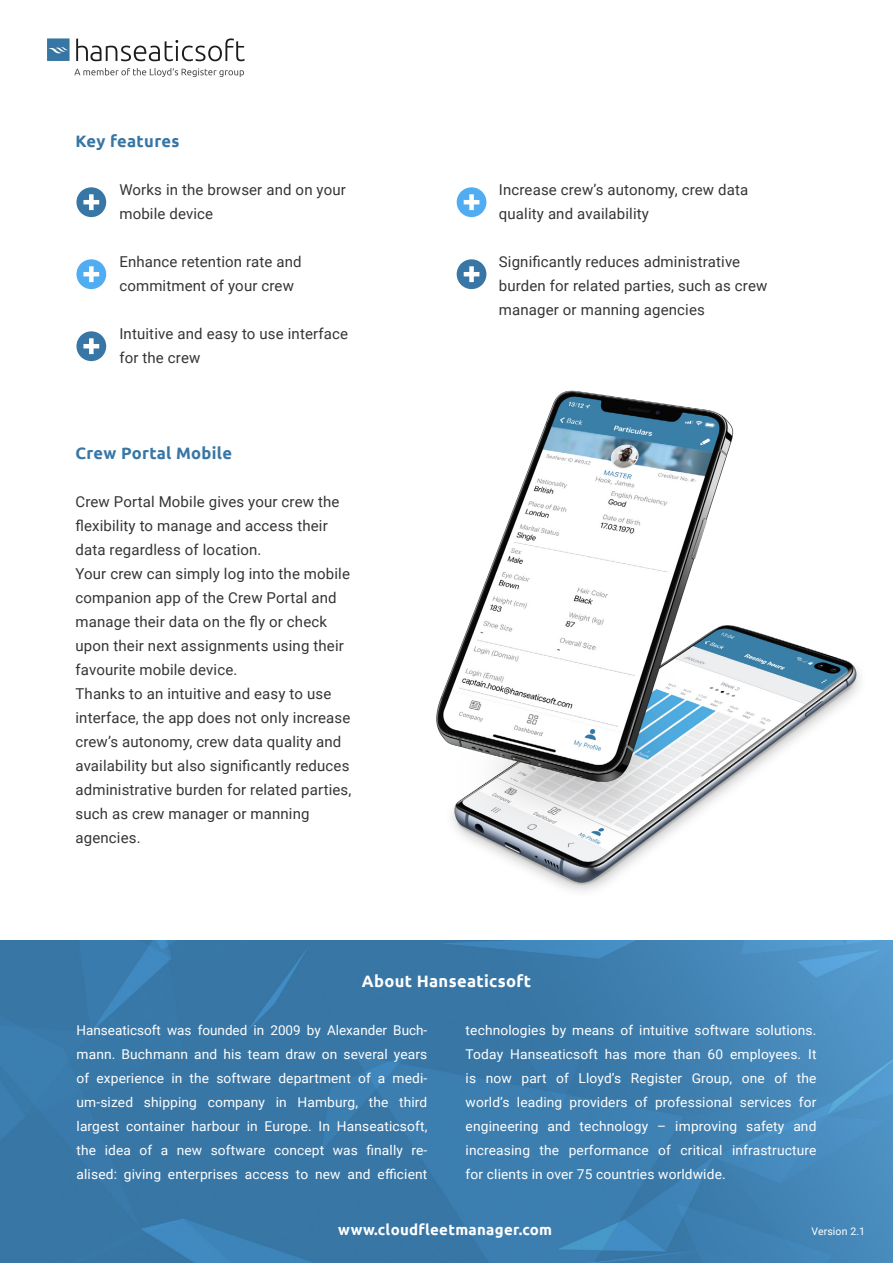
<style>
.page{position:relative;width:893px;height:1263px;background:#fff}
.page>*{position:absolute;margin:0;border:0;box-sizing:border-box;transform-origin:0 0}
.t1{font:700 16.5px "Ubuntu";letter-spacing:.02em;color:#3776a5}
.t2{font:700 16.5px "Ubuntu";letter-spacing:.02em;color:#fff}
.t3{font:15px/24px "Roboto";letter-spacing:.01em;color:#343534}
.t4{font:700 15px "Ubuntu";letter-spacing:.02em;color:#fff}
.t5{font:13.5px/24px "Roboto";letter-spacing:.01em;color:#fff;text-align:justify}
.t6{font:10.5px "Roboto";letter-spacing:.01em;color:#fff}
</style>
<div class="page">
<img style="left:0;top:941px;width:893px;height:322px">
<svg style="left:74px;top:68px;width:170px;height:9px"></svg>
<div style="left:47px;top:38px;width:23px;height:23px;background:#3776a4"></div>
<svg style="left:48px;top:47px;width:20px;height:7px"></svg>
<svg style="left:76px;top:38px;width:169px;height:23px"></svg>
<img style="left:436px;top:390px;width:424px;height:501px">
<svg style="left:76px;top:187px;width:30px;height:30px"></svg>
<svg style="left:76px;top:331px;width:30px;height:30px"></svg>
<svg style="left:457px;top:259px;width:29px;height:30px"></svg>
<svg style="left:457px;top:187px;width:29px;height:30px"></svg>
<svg style="left:76px;top:259px;width:30px;height:30px"></svg>
<p class="t1" style="left:75px;top:131px;width:105px">Key features</p>
<p class="t3" style="left:119px;top:177px;width:228px">Works in the browser and on your mobile device</p>
<p class="t3" style="left:119px;top:249px;width:184px">Enhance retention rate and commitment of your crew</p>
<p class="t3" style="left:119px;top:321px;width:230px">Intuitive and easy to use interface for the crew</p>
<p class="t1" style="left:75px;top:443px;width:158px">Crew Portal Mobile</p>
<p class="t3" style="left:75px;top:489px;width:277px">Crew Portal Mobile gives your crew the flexibility to manage and access their data regardless of location.<br>Your crew can simply log into the mobile companion app of the Crew Portal and manage their data on the fly or check upon their next assignments using their favourite mobile device.<br>Thanks to an intuitive and easy to use interface, the app does not only increase crew’s autonomy, crew data quality and availability but also significantly reduces administrative burden for related parties, such as crew manager or manning agencies.</p>
<p class="t3" style="left:499px;top:177px;width:251px">Increase crew’s autonomy, crew data quality and availability</p>
<p class="t3" style="left:499px;top:249px;width:270px">Significantly reduces administrative burden for related parties, such as crew manager or manning agencies</p>
<p class="t2" style="left:362px;top:971px;width:171px">About Hanseaticsoft</p>
<p class="t5" style="left:77px;top:1018px;width:352px">Hanseaticsoft was founded in 2009 by Alexander Buch&shy;mann. Buchmann and his team draw on several years of experience in the software department of a medi&shy;um-sized shipping company in Hamburg, the third largest container harbour in Europe. In Hanseaticsoft, the idea of a new software concept was finally re&shy;alised: giving enterprises access to new and efficient</p>
<p class="t5" style="left:466px;top:1018px;width:352px">technologies by means of intuitive software solutions.<br>Today Hanseaticsoft has more than 60 employees. It is now part of Lloyd’s Register Group, one of the world’s leading providers of professional services for engineering and technology – improving safety and increasing the performance of critical infrastructure for clients in over 75 countries worldwide.</p>
<p class="t4" style="left:338px;top:1221px;width:215px">www.cloudfleetmanager.com</p>
<p class="t6" style="left:812px;top:1224px;width:55px">Version 2.1</p>
</div>
